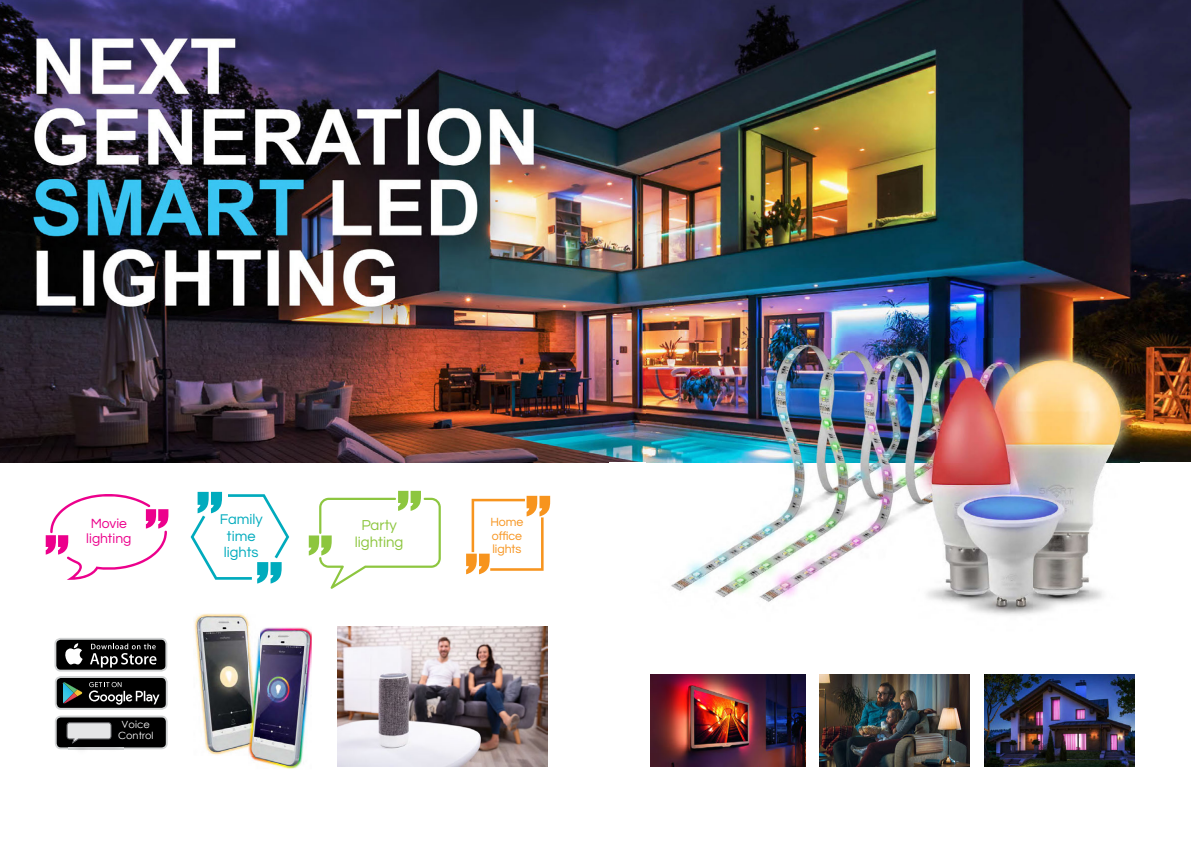
<style>
.page{position:relative;width:1191px;height:842px;background:#fff}
.page>*{position:absolute;margin:0;border:0;box-sizing:border-box;transform-origin:0 0}
.t1{font:15px/16.5px "Questrial";color:#8dc63f;text-align:center}
.t2{font:14.6px/16.1px "Questrial";color:#00abbd}
.t3{font:13.9px/15.3px "Questrial";color:#ec008c;text-align:center}
.t4{font:12.3px/13.6px "Questrial";color:#f7941e;text-align:justify}
.t5{font:9.9px/10.9px "Century Gothic";color:#fff;text-align:center}
</style>
<div class="page">
<img style="left:338px;top:627px;width:209px;height:139px">
<img style="left:194px;top:613px;width:56px;height:142px">
<img style="left:250px;top:627px;width:62px;height:142px">
<img style="left:248px;top:627px;width:11px;height:128px">
<img style="left:0;top:0;width:583px;height:462px">
<img style="left:583px;top:0;width:608px;height:462px">
<img style="left:647px;top:338px;width:492px;height:277px">
<img style="left:650px;top:674px;width:155px;height:92px">
<img style="left:819px;top:674px;width:151px;height:92px">
<img style="left:984px;top:674px;width:150px;height:92px">
<svg style="left:46px;top:494px;width:122px;height:86px"></svg>
<svg style="left:191px;top:492px;width:98px;height:91px"></svg>
<svg style="left:309px;top:491px;width:132px;height:98px"></svg>
<svg style="left:466px;top:496px;width:84px;height:78px"></svg>
<div style="left:55px;top:639px;width:111px;height:32px;background:#000;border-radius:5px"></div>
<div style="left:54px;top:638px;width:113px;height:33px;border:2px solid #d1d3d4;border-radius:5px"></div>
<svg style="left:65px;top:643px;width:18px;height:21px"></svg>
<svg style="left:90px;top:643px;width:66px;height:25px"></svg>
<div style="left:56px;top:677px;width:111px;height:32px;background:#000;border-radius:5px"></div>
<div style="left:55px;top:676px;width:113px;height:34px;border:2px solid #d1d3d4;border-radius:5px"></div>
<svg style="left:89px;top:682px;width:70px;height:23px"></svg>
<svg style="left:63px;top:682px;width:19px;height:22px"></svg>
<svg style="left:55px;top:716px;width:113px;height:33px;background:#474848"></svg>
<p class="t3" style="left:86px;top:516px;width:47px">Movie lighting</p>
<p class="t2" style="left:220px;top:512px;width:44px">Family time lights</p>
<p class="t1" style="left:355px;top:517px;width:50px">Party lighting</p>
<p class="t4" style="left:490px;top:516px;width:35px">Home office lights</p>
<p class="t5" style="left:118px;top:719px;width:37px">Voice<br>Control</p>
</div>
